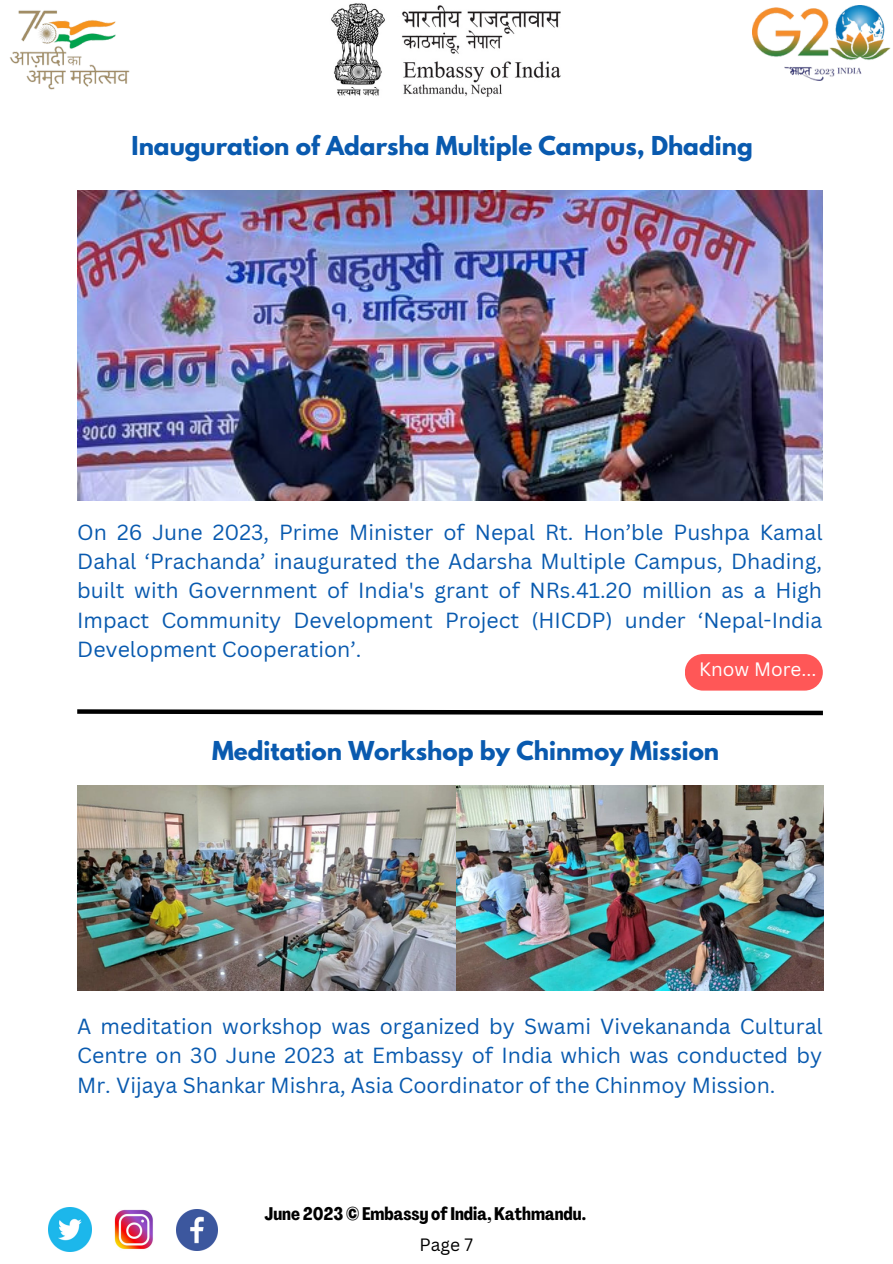
<style>
.page{position:relative;width:893px;height:1264px;background:#fff}
.page>*{position:absolute;margin:0;border:0;box-sizing:border-box;transform-origin:0 0}
.t1{font:700 23.1px "League Spartan";color:#095aaf}
.t2{font:21.3px/29.2px "Canva Sans";color:#095aaf;text-align:justify}
.t3{font:18.9px "Canva Sans";color:#fff}
.t4{font:700 18px "Agrandir Tight";color:#000}
.t5{font:17.4px "Canva Sans";color:#000}
</style>
<div class="page">
<div style="left:684px;top:654px;width:138px;height:36px;background:#ff5757;border-radius:18px"></div>
<img style="left:48px;top:1207px;width:44px;height:44px">
<img style="left:114px;top:1209px;width:39px;height:40px">
<img style="left:176px;top:1209px;width:42px;height:41px">
<img style="left:77px;top:190px;width:745px;height:311px">
<img style="left:77px;top:785px;width:745px;height:205px">
<svg style="left:77px;top:709px;width:746px;height:7px"></svg>
<img style="left:331px;top:3px;width:230px;height:94px">
<img style="left:753px;top:6px;width:138px;height:74px">
<img style="left:9px;top:10px;width:121px;height:80px">
<p class="t1" style="left:131px;top:134px;width:622px">Inauguration of Adarsha Multiple Campus, Dhading</p>
<p class="t2" style="left:77px;top:517px;width:746px">On 26 June 2023, Prime Minister of Nepal Rt. Hon’ble Pushpa Kamal Dahal ‘Prachanda’ inaugurated the Adarsha Multiple Campus, Dhading, built with Government of India's grant of NRs.41.20 million as a High Impact Community Development Project (HICDP) under ‘Nepal-India Development Cooperation’.</p>
<p class="t3" style="left:699px;top:656px;width:118px">Know More...</p>
<p class="t1" style="left:212px;top:738px;width:508px">Meditation Workshop by Chinmoy Mission</p>
<p class="t2" style="left:77px;top:1011px;width:747px">A meditation workshop was organized by Swami Vivekananda Cultural Centre on 30 June 2023 at Embassy of India which was conducted by Mr. Vijaya Shankar Mishra, Asia Coordinator of the Chinmoy Mission.</p>
<p class="t4" style="left:264px;top:1206px;width:323px">June 2023 © Embassy of India,Kathmandu.</p>
<p class="t5" style="left:419px;top:1232px;width:55px">Page 7</p>
</div>
